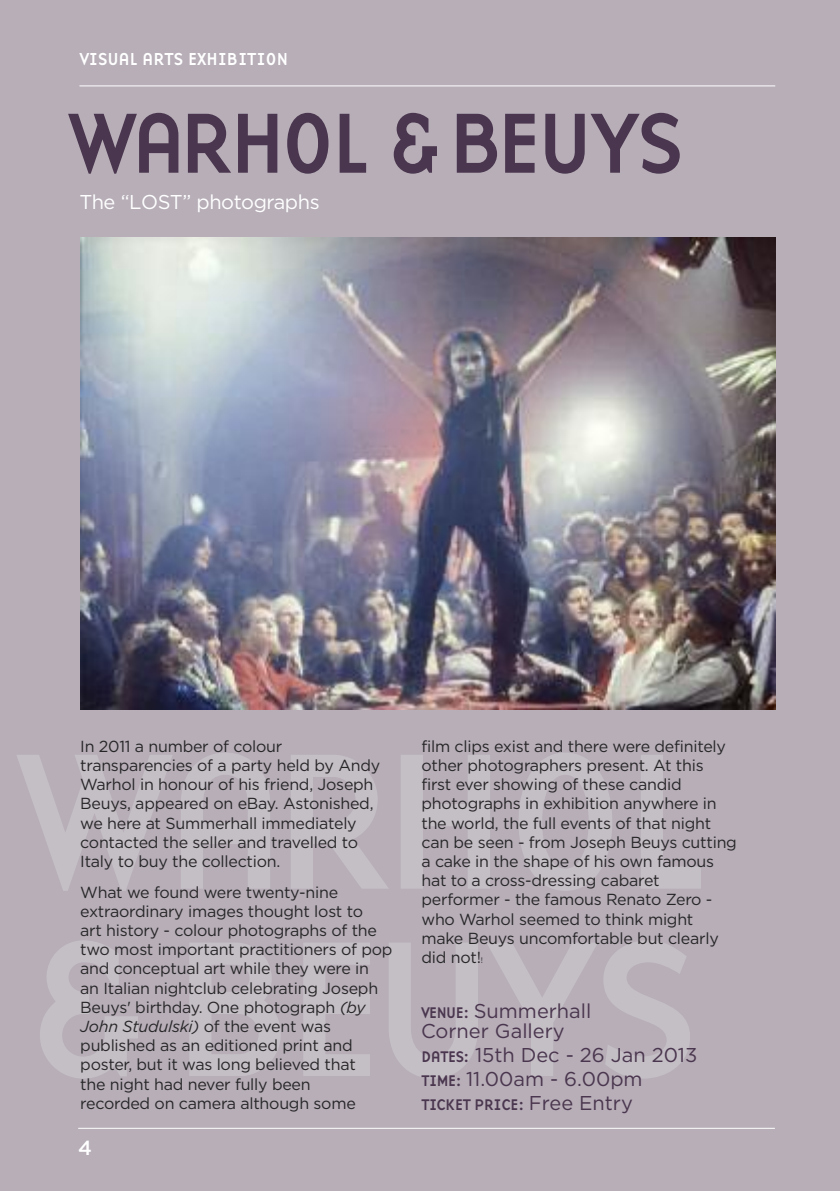
<style>
.page{position:relative;width:840px;height:1191px;background:#fff}
.page>*{position:absolute;margin:0;border:0;box-sizing:border-box;transform-origin:0 0}
.t1{font:88.4px "Base Nine";letter-spacing:-.1em;color:#4a364e}
.t2{font:500 20.4px "Gotham";color:#fff}
.t3{font:20px/20px "Gotham";color:#4a364e}
.t4{font:20px "Gotham";letter-spacing:-.02em;color:#fff}
.t5{font:18px "Base Nine";letter-spacing:-.045em;color:#fff}
.t6{font:16px/19.2px "Gotham";letter-spacing:-.015em;color:#272627}
.t7{font:16px "Base Nine";letter-spacing:-.075em;color:#4a364e}
.s1{font-style:italic}
.s2{font-size:8px}
.s3{font-family:"Base Nine";font-size:16px}
.s4{font-family:"Gotham";font-size:20px}
</style>
<div class="page">
<div style="left:0;top:0;width:839px;height:1191px;background:#b7aeb8"></div>
<svg style="left:17px;top:755px;width:155px;height:136px"></svg>
<svg style="left:181px;top:753px;width:207px;height:135px"></svg>
<svg style="left:401px;top:753px;width:299px;height:138px"></svg>
<svg style="left:40px;top:940px;width:98px;height:138px"></svg>
<svg style="left:189px;top:943px;width:92px;height:133px"></svg>
<svg style="left:303px;top:943px;width:67px;height:133px"></svg>
<svg style="left:389px;top:1027px;width:89px;height:51px"></svg>
<svg style="left:487px;top:943px;width:110px;height:133px"></svg>
<svg style="left:604px;top:940px;width:85px;height:138px"></svg>
<img style="left:80px;top:238px;width:694px;height:471px">
<hr style="left:79px;top:86px;width:695px;height:1px;background:#fff">
<hr style="left:78px;top:1128px;width:696px;height:1px;background:#fff">
<p class="t5" style="left:79px;top:48px;width:210px">VISUAL ARTS EXHIBITION</p>
<h1 class="t1" style="left:68px;top:90px;width:617px">WARHOL &amp;BEUYS</h1>
<p class="t4" style="left:79px;top:190px;width:241px">The “LOST” photographs</p>
<p class="t6" style="left:80px;top:736px;width:301px">In 2011 a number of colour transparencies of a party held by Andy Warhol in honour of his friend, Joseph Beuys, appeared on eBay. Astonished, we here at Summerhall immediately contacted the seller and travelled to Italy to buy the collection.</p>
<p class="t6" style="left:80px;top:882px;width:313px">What we found were twenty-nine extraordinary images thought lost to<br>art history - colour photographs of the two most important practitioners of pop and conceptual art while they were in<br>an Italian nightclub celebrating Joseph Beuys' birthday. One photograph <span class="s1">(by John Studulski)</span> of the event was published as an editioned print and poster, but it was long believed that<br>the night had never fully been<br>recorded on camera although some</p>
<p class="t2" style="left:78px;top:1136px;width:15px">4</p>
<p class="t6" style="left:421px;top:736px;width:317px">film clips exist and there were definitely other photographers present. At this first ever showing of these candid photographs in exhibition anywhere in the world, the full events of that night can be seen - from Joseph Beuys cutting a cake in the shape of his own famous hat to a cross-dressing cabaret performer - the famous Renato Zero - who Warhol seemed to think might make Beuys uncomfortable but clearly did not!<span class="s2">!</span></p>
<p class="t3" style="left:421px;top:1001px;width:172px"><span class="s3">VENUE:</span> Summerhall<br>Corner Gallery</p>
<p class="t3" style="left:421px;top:1043px;width:278px;line-height:24px"><span class="s3">DATES:</span> 15th Dec - 26 Jan 2013<br><span class="s3">TIME:</span> 11.00am - 6.00pm</p>
<p class="t7" style="left:421px;top:1095px;width:213px">TICKET PRICE: <span class="s4">Free Entry</span></p>
</div>
